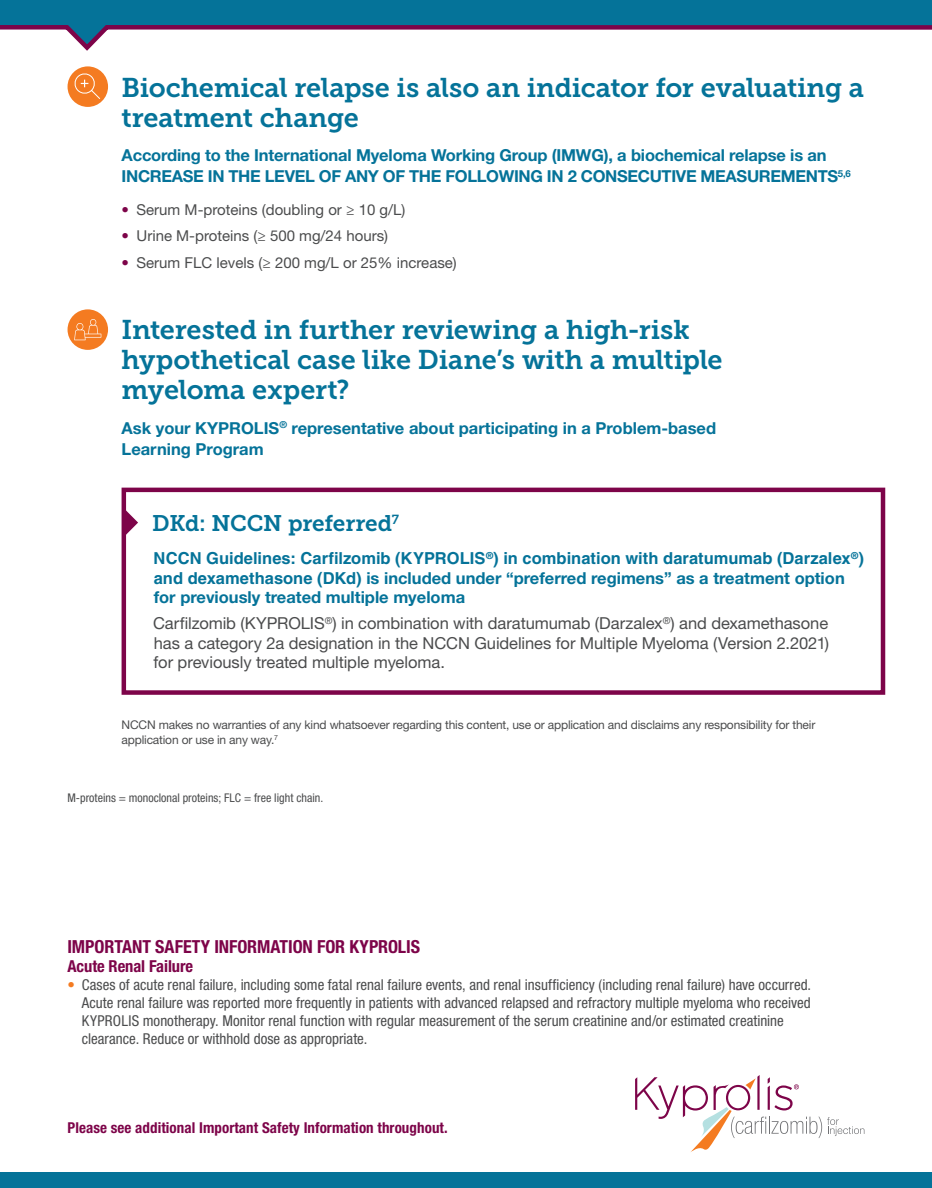
<style>
.page{position:relative;width:932px;height:1188px;background:#fff}
.page>*{position:absolute;margin:0;border:0;box-sizing:border-box;transform-origin:0 0}
.t1{font:27px/30px "Museo Slab 700";letter-spacing:-.005em;color:#057399}
.t2{font:22.5px "Museo Slab 700";letter-spacing:-.01em;color:#057399}
.t3{font:700 condensed 18px "Helvetica Neue LT Std";letter-spacing:-.005em;color:#7d0449}
.t4{font:700 16.5px/21px "Helvetica Neue LT Std";color:#057399}
.t5{font:16.5px/19.5px "Helvetica Neue LT Std";letter-spacing:-.005em;color:#4b4c4d;text-align:justify}
.t6{font:700 16.5px "Helvetica LT Std";color:#057399}
.t7{font:700 condensed 16.5px "Helvetica Neue LT Std";letter-spacing:-.005em;color:#7d0449}
.t8{font:condensed 15px/18px "Helvetica Neue LT Std";color:#4b4c4d}
.t9{font:15px "Helvetica Neue LT Std";color:#4b4c4d}
.t10{font:700 condensed 15px "Helvetica Neue LT Std";letter-spacing:.005em;color:#7d0449}
.t11{font:12px/15px "Helvetica Neue LT Std";letter-spacing:-.015em;color:#4b4c4d}
.t12{font:condensed 12px "Helvetica Neue LT Std";color:#4b4c4d}
.s1{color:#7d0449}
.s2{font-family:"Helvetica LT Std"}
.s3{color:#f47b21}
</style>
<div class="page">
<div style="left:0;top:1172px;width:932px;height:16px;background:#057399"></div>
<div style="left:0;top:0;width:932px;height:23px;background:#057399"></div>
<svg style="left:0;top:23px;width:932px;height:28px"></svg>
<div style="left:68px;top:309px;width:40px;height:41px;background:#f47b21;border-radius:50%"></div>
<svg style="left:74px;top:319px;width:27px;height:21px"></svg>
<div style="left:122px;top:488px;width:763px;height:207px;border:4px solid #7d0449"></div>
<svg style="left:126px;top:510px;width:12px;height:25px"></svg>
<svg style="left:635px;top:1075px;width:229px;height:77px"></svg>
<div style="left:68px;top:66px;width:40px;height:41px;background:#f47b21;border-radius:50%"></div>
<svg style="left:74px;top:73px;width:27px;height:26px"></svg>
<h1 class="t1" style="left:122px;top:72px;width:744px">Biochemical relapse is also an indicator for evaluating a treatment change</h1>
<p class="t4" style="left:122px;top:144px;width:730px">According to the International Myeloma Working Group (IMWG), a biochemical relapse is an<br>INCREASE IN THE LEVEL OF ANY OF THE FOLLOWING IN 2 CONSECUTIVE MEASUREMENTS<sup>5,6</sup></p>
<p class="t9" style="left:122px;top:201px;width:285px"><span class="s1">•</span> Serum M-proteins (doubling or ≥ 10 g/L)</p>
<p class="t9" style="left:122px;top:227px;width:268px"><span class="s1">•</span> Urine M-proteins (≥ 500 mg/24 hours)</p>
<p class="t9" style="left:122px;top:253px;width:337px"><span class="s1">•</span> Serum FLC levels (≥ 200 mg/L or 25% increase)</p>
<h1 class="t1" style="left:122px;top:315px;width:602px">Interested in further reviewing a high-risk hypothetical case like Diane’s with a multiple myeloma expert?</h1>
<p class="t4" style="left:122px;top:417px;width:596px">Ask your KYPROLIS<sup>®</sup> representative about participating in a Problem-based<br>Learning Program</p>
<h2 class="t2" style="left:152px;top:511px;width:248px">DKd: NCCN preferred<sup>7</sup></h2>
<p class="t6" style="left:154px;top:548px;width:711px">NCCN Guidelines: Carfilzomib (KYPROLIS<sup>®</sup>) in combination with daratumumab (Darzalex<sup>®</sup>)</p>
<p class="t4" style="left:154px;top:568px;width:692px;line-height:19.5px"><span class="s2">and dexamethasone (DKd)</span> is included under “preferred regimens” as a treatment option for previously treated multiple myeloma</p>
<p class="t5" style="left:153px;top:613px;width:677px">Carfilzomib (KYPROLIS<sup>®</sup>) in combination with daratumumab (Darzalex<sup>®</sup>) and dexamethasone has a category 2a designation in the NCCN Guidelines for Multiple Myeloma (Version 2.2021) for previously treated multiple myeloma.</p>
<p class="t11" style="left:122px;top:717px;width:695px">NCCN makes no warranties of any kind whatsoever regarding this content, use or application and disclaims any responsibility for their application or use in any way.<sup>7</sup></p>
<p class="t12" style="left:68px;top:791px;width:257px">M-proteins = monoclonal proteins; FLC = free light chain.</p>
<p class="t3" style="left:68px;top:935px;width:354px">IMPORTANT SAFETY INFORMATION FOR KYPROLIS</p>
<p class="t7" style="left:68px;top:956px;width:127px">Acute Renal Failure</p>
<p class="t8" style="left:82px;top:976px;width:730px;text-indent:-14px"><span class="s3">•</span> Cases of acute renal failure, including some fatal renal failure events, and renal insufficiency (including renal failure) have occurred.<br>Acute renal failure was reported more frequently in patients with advanced relapsed and refractory multiple myeloma who received KYPROLIS monotherapy. Monitor renal function with regular measurement of the serum creatinine and/or estimated creatinine clearance. Reduce or withhold dose as appropriate.</p>
<p class="t10" style="left:68px;top:1119px;width:381px">Please see additional Important Safety Information throughout.</p>
</div>
